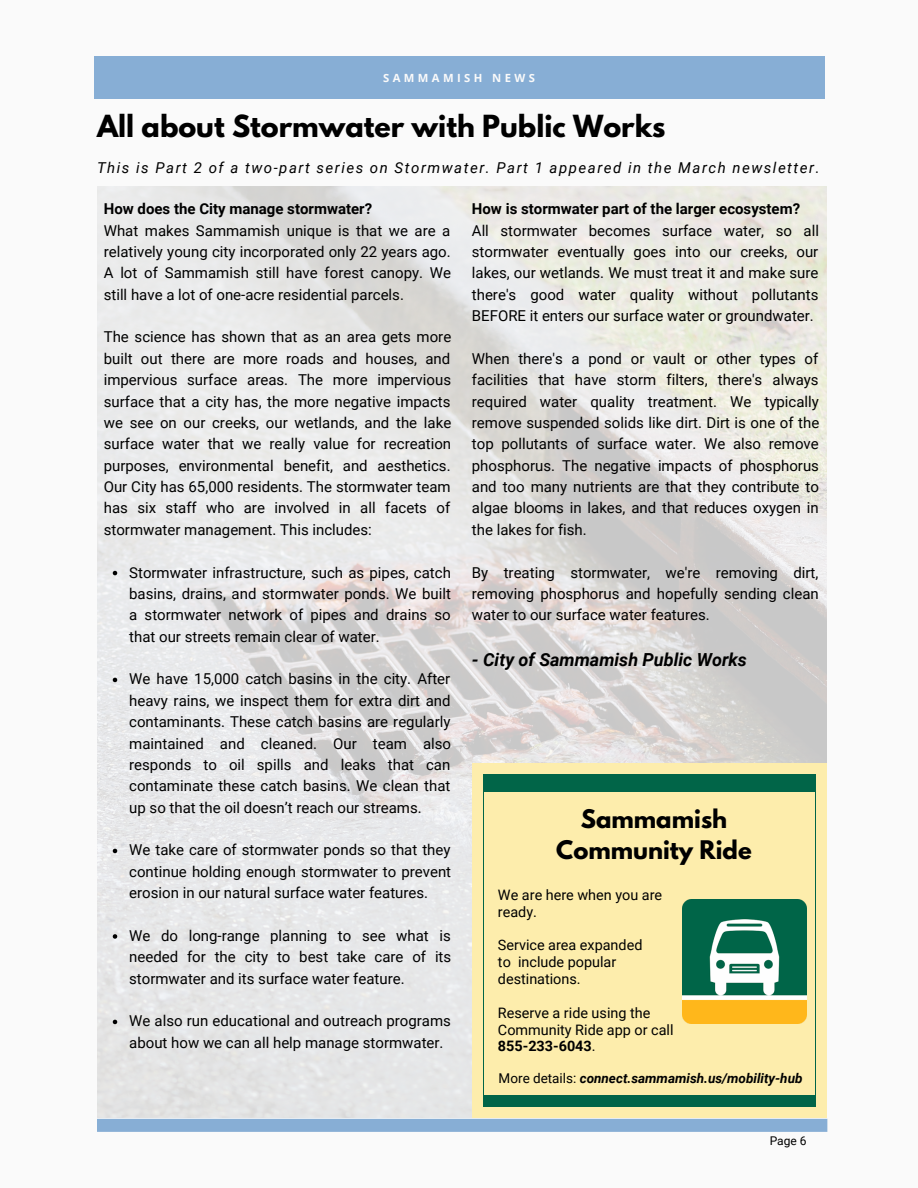
<style>
.page{position:relative;width:918px;height:1188px;background:#fafafa}
.page>*{position:absolute;margin:0;border:0;box-sizing:border-box;transform-origin:0 0}
.t1{font:700 27px "League Spartan";color:#000}
.t2{font:700 22.65px/30.9px "League Spartan";color:#000;text-align:center}
.t3{font:italic 700 18px "Roboto";color:#000}
.t4{font:15px/21.3px "Roboto";color:#000;text-align:justify}
.t5{font:italic 15px "Roboto";letter-spacing:.1em;color:#000}
.t6{font:700 15px "Roboto";color:#000}
.t7{font:14.4px/16.8px "Roboto";color:#000}
.t8{font:italic 700 13.5px "Roboto";color:#000}
.t9{font:12px "Roboto";color:#000}
.t10{font:700 11.25px "Open Sans";letter-spacing:.3em;color:#fafafa}
.s1{font-weight:700}
.s2{font-weight:400;font-style:normal}
</style>
<div class="page">
<div style="left:94px;top:56px;width:730px;height:43px;background:#87aed5"></div>
<img style="left:97px;top:187px;width:729px;height:930px">
<svg style="left:97px;top:1119px;width:730px;height:13px"></svg>
<svg style="left:113px;top:571px;width:4px;height:4px"></svg>
<svg style="left:113px;top:678px;width:4px;height:4px"></svg>
<svg style="left:113px;top:849px;width:4px;height:4px"></svg>
<svg style="left:113px;top:934px;width:4px;height:5px"></svg>
<svg style="left:113px;top:1020px;width:4px;height:4px"></svg>
<div style="left:476px;top:767px;width:346px;height:347px;background:#016548"></div>
<div style="left:816px;top:1107px;width:10px;height:11px;background:#fdedac"></div>
<div style="left:472px;top:774px;width:11px;height:333px;background:#fdedac"></div>
<div style="left:472px;top:1107px;width:11px;height:11px;background:#fdedac"></div>
<div style="left:816px;top:774px;width:10px;height:333px;background:#fdedac"></div>
<div style="left:483px;top:1107px;width:333px;height:11px;background:#fdedac"></div>
<div style="left:816px;top:763px;width:10px;height:11px;background:#fdedac"></div>
<div style="left:472px;top:763px;width:11px;height:11px;background:#fdedac"></div>
<div style="left:483px;top:763px;width:333px;height:11px;background:#fdedac"></div>
<div style="left:484px;top:792px;width:331px;height:303px;background:#fdedac"></div>
<img style="left:683px;top:900px;width:123px;height:124px">
<p class="t10" style="left:383px;top:70px;width:153px">SAMMAMISH NEWS</p>
<p class="t1" style="left:97px;top:113px;width:570px">All about Stormwater with Public Works</p>
<p class="t5" style="left:97px;top:159px;width:724px">This is Part 2 of a two-part series on Stormwater. Part 1 appeared in the March newsletter.</p>
<p class="t6" style="left:104px;top:200px;width:270px">How does the City manage stormwater?</p>
<p class="t4" style="left:104px;top:220px;width:349px">What makes Sammamish unique is that we are a relatively young city incorporated only 22 years ago.<br>A lot of Sammamish still have forest canopy. We still have a lot of one-acre residential parcels.</p>
<p class="t4" style="left:104px;top:327px;width:349px">The science has shown that as an area gets more built out there are more roads and houses, and impervious surface areas. The more impervious surface that a city has, the more negative impacts we see on our creeks, our wetlands, and the lake surface water that we really value for recreation purposes, environmental benefit, and aesthetics.<br>Our City has 65,000 residents. The stormwater team has six staff who are involved in all facets of stormwater management. This includes:</p>
<p class="t4" style="left:129px;top:562px;width:323px">Stormwater infrastructure, such as pipes, catch basins, drains, and stormwater ponds. We built a stormwater network of pipes and drains so that our streets remain clear of water.</p>
<p class="t4" style="left:129px;top:669px;width:323px">We have 15,000 catch basins in the city. After heavy rains, we inspect them for extra dirt and contaminants. These catch basins are regularly maintained and cleaned. Our team also responds to oil spills and leaks that can contaminate these catch basins. We clean that up so that the oil doesn’t reach our streams.</p>
<p class="t4" style="left:129px;top:840px;width:323px">We take care of stormwater ponds so that they continue holding enough stormwater to prevent erosion in our natural surface water features.</p>
<p class="t4" style="left:129px;top:925px;width:324px">We do long-range planning to see what is needed for the city to best take care of its stormwater and its surface water feature.</p>
<p class="t4" style="left:129px;top:1011px;width:323px">We also run educational and outreach programs about how we can all help manage stormwater.</p>
<p class="t6" style="left:472px;top:200px;width:330px">How is stormwater part of the larger ecosystem?</p>
<p class="t4" style="left:472px;top:220px;width:349px">All stormwater becomes surface water, so all stormwater eventually goes into our creeks, our lakes, our wetlands. We must treat it and make sure there's good water quality without pollutants BEFORE it enters our surface water or groundwater.</p>
<p class="t4" style="left:472px;top:348px;width:349px">When there's a pond or vault or other types of facilities that have storm filters, there's always required water quality treatment. We typically remove suspended solids like dirt. Dirt is one of the top pollutants of surface water. We also remove phosphorus. The negative impacts of phosphorus and too many nutrients are that they contribute to algae blooms in lakes, and that reduces oxygen in the lakes for fish.</p>
<p class="t4" style="left:472px;top:562px;width:348px">By treating stormwater, we're removing dirt, removing phosphorus and hopefully sending clean water to our surface water features.</p>
<p class="t3" style="left:472px;top:650px;width:277px">- City of Sammamish Public Works</p>
<p class="t2" style="left:556px;top:806px;width:197px">Sammamish<br>Community Ride</p>
<p class="t7" style="left:498px;top:887px;width:166px">We are here when you are ready.</p>
<p class="t7" style="left:498px;top:954px;width:120px">to include popular destinations.</p>
<p class="t7" style="left:498px;top:1004px;width:177px">Reserve a ride using the<br>Community Ride app or call<br><span class="s1">855-233-6043</span>.</p>
<p class="t7" style="left:498px;top:937px;width:146px">Service area expanded</p>
<p class="t8" style="left:499px;top:1071px;width:305px"><span class="s2">More details:</span> connect.sammamish.us/mobility-hub</p>
<p class="t9" style="left:770px;top:1133px;width:38px">Page 6</p>
</div>
